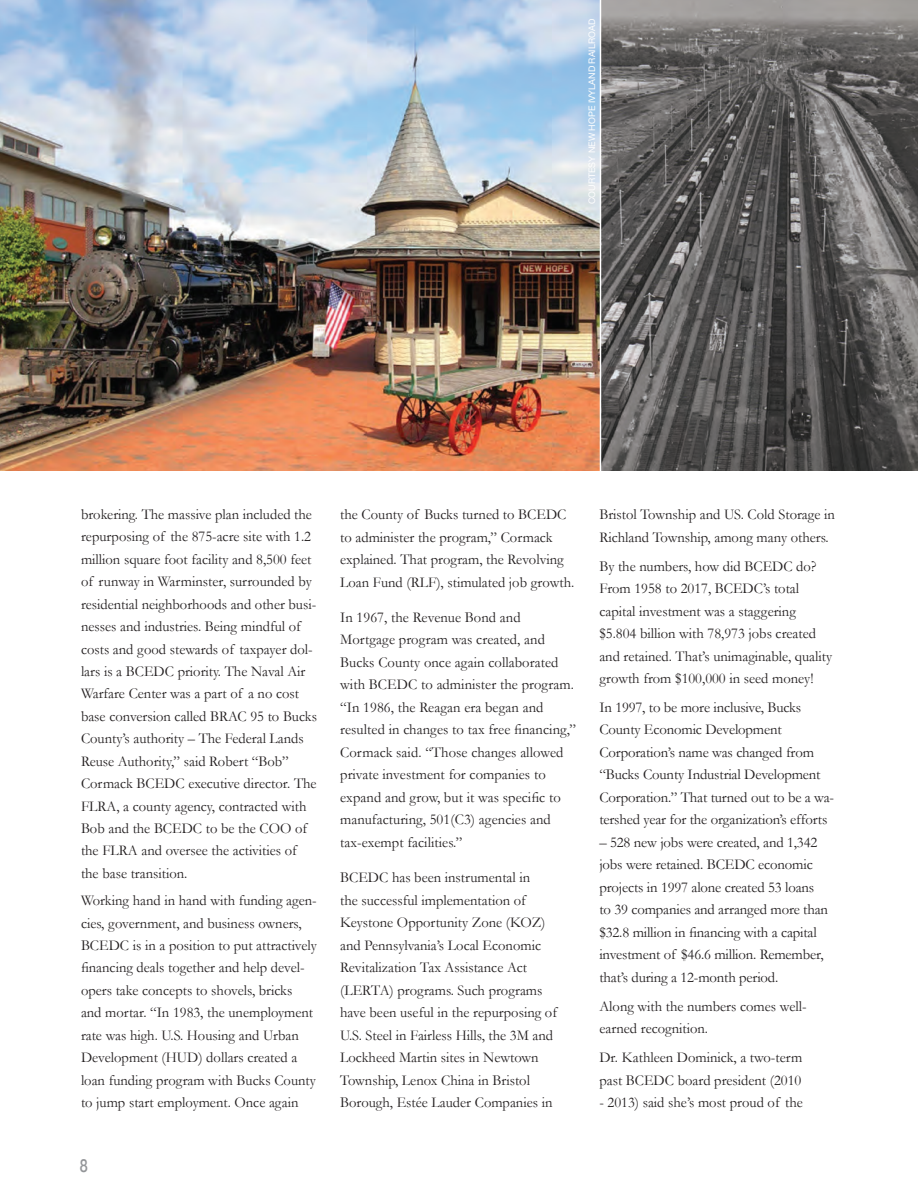
<style>
.page{position:relative;width:918px;height:1188px;background:#fff}
.page>*{position:absolute;margin:0;border:0;box-sizing:border-box;transform-origin:0 0}
.t1{font:500 18px "Helvetica Neue";color:#939598;scale:.8 1}
.t2{font:15px/22.5px "Garamond";color:#231f20}
.t3{font:9px "Helvetica Neue";color:#fff}
</style>
<div class="page">
<img style="left:0;top:0;width:600px;height:471px">
<svg style="left:601px;top:0;width:317px;height:471px;background:#62605f"></svg>
<p class="t3" style="left:586px;top:204px;width:187px;rotate:-90deg">COURTESY NEW HOPE IVYLAND RAILROAD</p>
<p class="t2" style="left:81px;top:503px;width:238px">brokering. The massive plan included the repurposing of the 875-acre site with 1.2 million square foot facility and 8,500 feet of runway in Warminster, surrounded by residential neighborhoods and other busi&shy;nesses and industries. Being mindful of costs and good stewards of taxpayer dol&shy;lars is a BCEDC priority. The Naval Air Warfare Center was a part of a no cost base conversion called BRAC 95 to Bucks County’s authority – The Federal Lands Reuse Authority,” said Robert “Bob” Cormack BCEDC executive director. The FLRA, a county agency, contracted with Bob and the BCEDC to be the COO of the FLRA and oversee the activities of the base transition.</p>
<p class="t2" style="left:81px;top:889px;width:237px">Working hand in hand with funding agen&shy;cies, government, and business owners, BCEDC is in a position to put attractively financing deals together and help devel&shy;opers take concepts to shovels, bricks<br>and mortar. “In 1983, the unemployment rate was high. U.S. Housing and Urban Development (HUD) dollars created a loan funding program with Bucks County to jump start employment. Once again</p>
<p class="t1" style="left:80px;top:1151px;width:12px">8</p>
<p class="t2" style="left:340px;top:503px;width:236px">the County of Bucks turned to BCEDC to administer the program,” Cormack explained. That program, the Revolving Loan Fund (RLF), stimulated job growth.</p>
<p class="t2" style="left:340px;top:606px;width:237px">In 1967, the Revenue Bond and Mortgage program was created, and Bucks County once again collaborated with BCEDC to administer the program. “In 1986, the Reagan era began and resulted in changes to tax free financing,” Cormack said. “Those changes allowed private investment for companies to expand and grow, but it was specific to manufacturing, 501(C3) agencies and tax-exempt facilities.”</p>
<p class="t2" style="left:340px;top:866px;width:218px">BCEDC has been instrumental in<br>the successful implementation of Keystone Opportunity Zone (KOZ) and Pennsylvania’s Local Economic Revitalization Tax Assistance Act (LERTA) programs. Such programs have been useful in the repurposing of U.S. Steel in Fairless Hills, the 3M and Lockheed Martin sites in Newtown Township, Lenox China in Bristol Borough, Estée Lauder Companies in</p>
<p class="t2" style="left:599px;top:503px;width:237px">Bristol Township and US. Cold Storage in<br>Richland Township, among many others.</p>
<p class="t2" style="left:599px;top:554px;width:234px">By the numbers, how did BCEDC do?<br>From 1958 to 2017, BCEDC’s total capital investment was a staggering $5.804 billion with 78,973 jobs created and retained. That’s unimaginable, quality growth from $100,000 in seed money!</p>
<p class="t2" style="left:599px;top:696px;width:236px">In 1997, to be more inclusive, Bucks County Economic Development Corporation’s name was changed from “Bucks County Industrial Development Corporation.” That turned out to be a wa&shy;tershed year for the organization’s efforts</p>
<p class="t2" style="left:599px;top:831px;width:230px">– 528 new jobs were created, and 1,342 jobs were retained. BCEDC economic projects in 1997 alone created 53 loans to 39 companies and arranged more than $32.8 million in financing with a capital investment of $46.6 million. Remember, that’s during a 12-month period.</p>
<p class="t2" style="left:599px;top:995px;width:209px">Along with the numbers comes well&shy;earned recognition.</p>
<p class="t2" style="left:599px;top:1046px;width:205px">Dr. Kathleen Dominick, a two-term past BCEDC board president (2010</p>
<p class="t2" style="left:599px;top:1091px;width:205px">- 2013) said she’s most proud of the</p>
</div>
